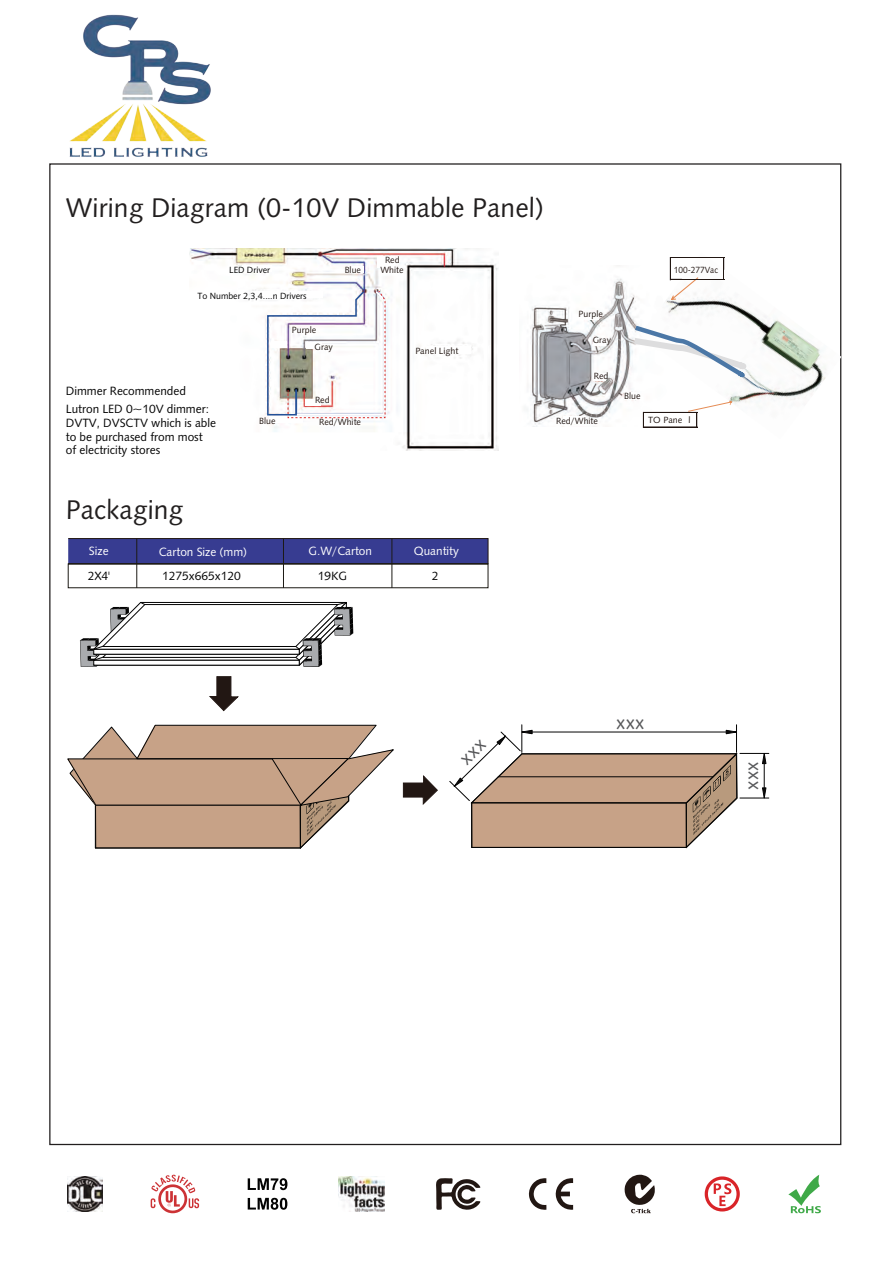
<style>
.page{position:relative;width:893px;height:1263px;background:#fff}
.page>*{position:absolute;margin:0;border:0;box-sizing:border-box;transform-origin:0 0}
.t1{font:27px "Humanist 531 BT Roman A";color:#221f1f}
.t2{font:19.05px "Humanist 531 BT Roman A";letter-spacing:-.005em;color:#57585a}
.t3{font:12px/13.6px "Humanist 531 BT Roman A";letter-spacing:-.005em;color:#030303}
.t4{font:12px "Humanist 531 BT Roman A";letter-spacing:-.005em;color:#fff}
.t5{font:9px/17.4px "Humanist 531 BT Roman A";color:#221713}
.t6{font:9px "Humanist 531 BT Roman A";letter-spacing:-.005em;color:#030303}
.t7{font:9px "Humanist 531 BT Roman A";color:#221713;scale:.92 1}
</style>
<div class="page">
<div style="left:68px;top:538px;width:420px;height:26px;background:#373c91;border:1px solid #221713"></div>
<hr style="left:68px;top:563px;width:420px;height:1px;background:#1c1a15">
<hr style="left:136px;top:539px;width:1px;height:49px;background:#1c1a15">
<hr style="left:283px;top:539px;width:1px;height:49px;background:#1c1a15">
<hr style="left:391px;top:539px;width:1px;height:49px;background:#1c1a15">
<svg style="left:67px;top:725px;width:327px;height:124px"></svg>
<svg style="left:80px;top:601px;width:273px;height:66px"></svg>
<svg style="left:209px;top:676px;width:29px;height:35px"></svg>
<svg style="left:403px;top:776px;width:35px;height:29px"></svg>
<svg style="left:528px;top:1178px;width:18px;height:32px"></svg>
<svg style="left:555px;top:1178px;width:18px;height:32px"></svg>
<svg style="left:436px;top:1178px;width:44px;height:32px"></svg>
<svg style="left:624px;top:1175px;width:31px;height:38px"></svg>
<svg style="left:788px;top:1175px;width:32px;height:38px"></svg>
<svg style="left:704px;top:1176px;width:35px;height:36px"></svg>
<svg style="left:248px;top:1178px;width:39px;height:12px"></svg>
<svg style="left:248px;top:1198px;width:39px;height:12px"></svg>
<img style="left:68px;top:1176px;width:35px;height:36px">
<img style="left:338px;top:1176px;width:46px;height:36px">
<svg style="left:151px;top:1175px;width:48px;height:38px"></svg>
<img style="left:189px;top:249px;width:309px;height:202px">
<div style="left:348px;top:266px;width:15px;height:6px;background:#fff"></div>
<div style="left:426px;top:346px;width:45px;height:8px;background:#fff"></div>
<div style="left:269px;top:417px;width:34px;height:6px;background:#fff"></div>
<div style="left:242px;top:265px;width:30px;height:6px;background:#fff"></div>
<div style="left:251px;top:291px;width:71px;height:6px;background:#fff"></div>
<div style="left:377px;top:256px;width:17px;height:12px;background:#fff"></div>
<img style="left:531px;top:265px;width:105px;height:161px">
<img style="left:642px;top:253px;width:199px;height:186px">
<svg style="left:688px;top:401px;width:44px;height:26px"></svg>
<svg style="left:627px;top:322px;width:127px;height:61px"></svg>
<svg style="left:670px;top:258px;width:28px;height:42px"></svg>
<hr style="left:670px;top:257px;width:54px;height:1px;background:#221713">
<hr style="left:670px;top:279px;width:54px;height:1px;background:#221713">
<svg style="left:723px;top:258px;width:1px;height:21px"></svg>
<div style="left:581px;top:312px;width:18px;height:8px;background:#fff"></div>
<div style="left:593px;top:338px;width:13px;height:7px;background:#fff"></div>
<div style="left:593px;top:374px;width:12px;height:7px;background:#fff"></div>
<div style="left:623px;top:392px;width:13px;height:8px;background:#fff"></div>
<div style="left:563px;top:416px;width:23px;height:7px;background:#fff"></div>
<svg style="left:266px;top:290px;width:120px;height:129px"></svg>
<img style="left:50px;top:14px;width:184px;height:150px">
<svg style="left:449px;top:725px;width:319px;height:123px"></svg>
<h1 class="t1" style="left:66px;top:190px;width:479px">Wiring Diagram (0-10V Dimmable Panel)</h1>
<p class="t6" style="left:229px;top:264px;width:42px">LED Driver</p>
<p class="t6" style="left:197px;top:290px;width:111px">To Number 2,3,4....n Drivers</p>
<p class="t5" style="left:314px;top:321px;width:20px;text-indent:-23px">Purple<br>Gray</p>
<p class="t5" style="left:385px;top:251px;width:16px">Red</p>
<p class="t5" style="left:345px;top:260px;width:18px">Blue</p>
<p class="t5" style="left:380px;top:261px;width:25px">White</p>
<p class="t3" style="left:66px;top:381px;width:145px;line-height:18.8px">Dimmer Recommended<br>Lutron LED 0~10V dimmer:</p>
<p class="t3" style="left:66px;top:416px;width:152px">DVTV, DVSCTV which is able to be purchased from most of electricity stores</p>
<p class="t5" style="left:259px;top:412px;width:18px">Blue</p>
<p class="t5" style="left:315px;top:391px;width:16px">Red</p>
<p class="t5" style="left:319px;top:413px;width:43px">Red/White</p>
<p class="t5" style="left:415px;top:342px;width:45px">Panel Light</p>
<p class="t7" style="left:674px;top:264px;width:49px">100-277Vac</p>
<p class="t5" style="left:578px;top:305px;width:26px">Purple</p>
<p class="t5" style="left:592px;top:331px;width:20px">Gray</p>
<p class="t5" style="left:594px;top:367px;width:16px">Red</p>
<p class="t5" style="left:556px;top:412px;width:43px">Red/White</p>
<p class="t5" style="left:624px;top:387px;width:18px">Blue</p>
<p class="t5" style="left:648px;top:411px;width:44px">TO Pane l</p>
<h1 class="t1" style="left:66px;top:492px;width:119px">Packaging</h1>
<p class="t4" style="left:308px;top:543px;width:65px">G.W/Carton</p>
<p class="t4" style="left:414px;top:543px;width:47px">Quantity</p>
<p class="t3" style="left:431px;top:569px;width:8px">2</p>
<p class="t4" style="left:89px;top:544px;width:21px">Size</p>
<p class="t4" style="left:159px;top:544px;width:90px">Carton Size (mm)</p>
<p class="t3" style="left:88px;top:568px;width:24px">2X4'</p>
<p class="t3" style="left:162px;top:568px;width:80px">1275x665x120</p>
<p class="t3" style="left:318px;top:568px;width:31px">19KG</p>
<h2 class="t2" style="left:616px;top:711px;width:30px">xxx</h2>
<h2 class="t2" style="left:739px;top:790px;width:30px;rotate:-90deg">xxx</h2>
</div>
